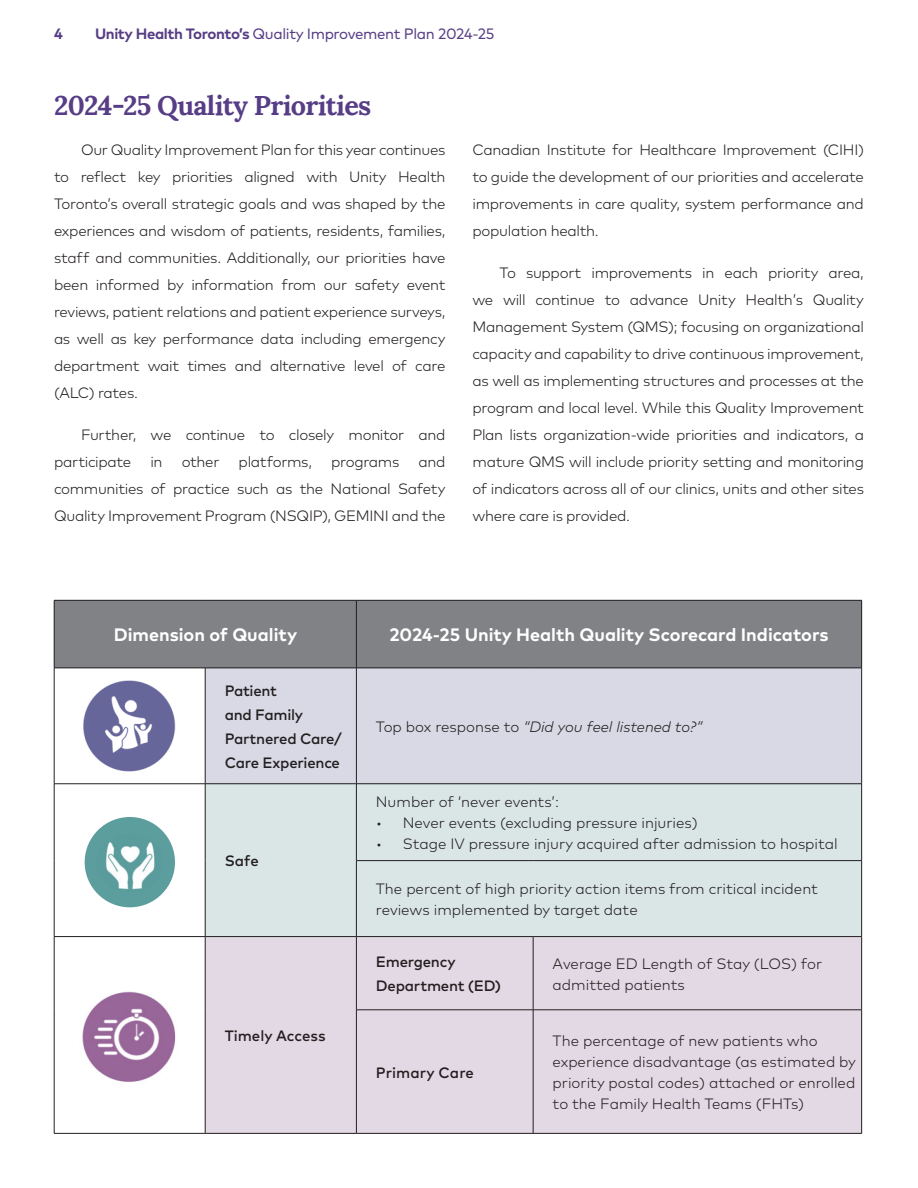
<style>
.page{position:relative;width:918px;height:1188px;background:#fff}
.page>*{position:absolute;margin:0;border:0;box-sizing:border-box;transform-origin:0 0}
.t1{font:700 27px "Lora";letter-spacing:-.025em;color:#563d85}
.t2{font:700 18px "Mark Pro";color:#fff}
.t3{font:300 15px/27px "Mark Pro";letter-spacing:-.005em;color:#231f20;text-align:justify}
.t4{font:500 15px/24px "Mark Pro";letter-spacing:-.015em;color:#231f20}
.t5{font:15px "Mark Pro";letter-spacing:-.025em;color:#563d85}
.t6{font:italic 300 15px "Mark Pro";color:#231f20}
.t7{font:300 15px "Mark Pro";letter-spacing:-.025em;color:#231f20}
.t8{font:700 15px "Mark Pro";color:#563d85}
.s1{font-weight:700}
.s2{font-style:normal}
</style>
<div class="page">
<div style="left:205px;top:784px;width:656px;height:153px;background:#dae6e6"></div>
<div style="left:54px;top:600px;width:807px;height:67px;background:#808285"></div>
<div style="left:205px;top:667px;width:656px;height:117px;background:#d9d9e5"></div>
<div style="left:205px;top:937px;width:656px;height:197px;background:#e3d9e5"></div>
<img style="left:83px;top:680px;width:93px;height:92px">
<img style="left:82px;top:991px;width:94px;height:92px">
<div style="left:85px;top:817px;width:90px;height:90px;background:#5c9d9d;border-radius:50%"></div>
<img style="left:106px;top:842px;width:49px;height:48px">
<hr style="left:54px;top:600px;width:151px;height:1px;background:#231f20">
<hr style="left:54px;top:600px;width:1px;height:68px;background:#231f20">
<hr style="left:205px;top:600px;width:151px;height:1px;background:#231f20">
<hr style="left:356px;top:600px;width:177px;height:1px;background:#231f20">
<hr style="left:533px;top:600px;width:329px;height:1px;background:#231f20">
<hr style="left:861px;top:600px;width:1px;height:68px;background:#231f20">
<hr style="left:54px;top:668px;width:1px;height:116px;background:#231f20">
<hr style="left:861px;top:668px;width:1px;height:116px;background:#231f20">
<hr style="left:54px;top:784px;width:1px;height:77px;background:#231f20">
<hr style="left:861px;top:784px;width:1px;height:76px;background:#231f20">
<hr style="left:54px;top:861px;width:1px;height:75px;background:#231f20">
<hr style="left:861px;top:861px;width:1px;height:75px;background:#231f20">
<hr style="left:54px;top:937px;width:1px;height:73px;background:#231f20">
<hr style="left:861px;top:937px;width:1px;height:73px;background:#231f20">
<hr style="left:54px;top:1010px;width:1px;height:123px;background:#231f20">
<hr style="left:861px;top:1010px;width:1px;height:123px;background:#231f20">
<hr style="left:356px;top:600px;width:1px;height:68px;background:#231f20">
<hr style="left:54px;top:668px;width:151px;height:1px;background:#231f20">
<hr style="left:356px;top:668px;width:177px;height:1px;background:#231f20">
<hr style="left:533px;top:668px;width:329px;height:1px;background:#231f20">
<hr style="left:54px;top:784px;width:151px;height:1px;background:#231f20">
<hr style="left:356px;top:784px;width:177px;height:1px;background:#231f20">
<hr style="left:533px;top:784px;width:329px;height:1px;background:#231f20">
<hr style="left:356px;top:860px;width:177px;height:1px;background:#231f20">
<hr style="left:533px;top:860px;width:329px;height:1px;background:#231f20">
<hr style="left:54px;top:936px;width:151px;height:1px;background:#231f20">
<hr style="left:54px;top:1133px;width:151px;height:1px;background:#231f20">
<hr style="left:356px;top:936px;width:177px;height:1px;background:#231f20">
<hr style="left:533px;top:936px;width:329px;height:1px;background:#231f20">
<hr style="left:533px;top:937px;width:1px;height:73px;background:#231f20">
<hr style="left:356px;top:1010px;width:177px;height:1px;background:#231f20">
<hr style="left:533px;top:1010px;width:329px;height:1px;background:#231f20">
<hr style="left:533px;top:1010px;width:1px;height:123px;background:#231f20">
<hr style="left:356px;top:1133px;width:177px;height:1px;background:#231f20">
<hr style="left:533px;top:1133px;width:329px;height:1px;background:#231f20">
<hr style="left:205px;top:668px;width:151px;height:1px;background:#231f20">
<hr style="left:205px;top:668px;width:1px;height:116px;background:#231f20">
<hr style="left:356px;top:668px;width:1px;height:116px;background:#231f20">
<hr style="left:205px;top:784px;width:151px;height:1px;background:#231f20">
<hr style="left:205px;top:784px;width:1px;height:77px;background:#231f20">
<hr style="left:356px;top:784px;width:1px;height:76px;background:#231f20">
<hr style="left:205px;top:861px;width:1px;height:75px;background:#231f20">
<hr style="left:356px;top:861px;width:1px;height:75px;background:#231f20">
<hr style="left:205px;top:936px;width:151px;height:1px;background:#231f20">
<hr style="left:205px;top:937px;width:1px;height:73px;background:#231f20">
<hr style="left:356px;top:937px;width:1px;height:73px;background:#231f20">
<hr style="left:205px;top:1010px;width:1px;height:123px;background:#231f20">
<hr style="left:356px;top:1010px;width:1px;height:123px;background:#231f20">
<hr style="left:205px;top:1133px;width:151px;height:1px;background:#231f20">
<p class="t8" style="left:54px;top:22px;width:10px">4</p>
<p class="t5" style="left:95px;top:22px;width:401px"><span class="s1">Unity Health Toronto’s</span> Quality Improvement Plan 2024-25</p>
<p class="t1" style="left:54px;top:83px;width:319px">2024-25 Quality Priorities</p>
<p class="t3" style="left:54px;top:136px;width:393px;text-indent:27px">Our Quality Improvement Plan for this year continues to reflect key priorities aligned with Unity Health Toronto’s overall strategic goals and was shaped by the experiences and wisdom of patients, residents, families, staff and communities. Additionally, our priorities have been informed by information from our safety event reviews, patient relations and patient experience surveys, as well as key performance data including emergency department wait times and alternative level of care (ALC) rates.</p>
<p class="t3" style="left:54px;top:421px;width:393px;text-indent:27px">Further, we continue to closely monitor and participate</p>
<p class="t3" style="left:150px;top:448px;width:14px">in</p>
<p class="t3" style="left:182px;top:448px;width:39px">other</p>
<p class="t3" style="left:239px;top:448px;width:75px">platforms,</p>
<p class="t7" style="left:331px;top:451px;width:70px">programs</p>
<p class="t3" style="left:54px;top:448px;width:393px;text-indent:364px">and communities of practice such as the National Safety Quality Improvement Program (NSQIP), GEMINI and the</p>
<p class="t3" style="left:472px;top:136px;width:393px">Canadian Institute for Healthcare Improvement (CIHI) to guide the development of our priorities and accelerate improvements in care quality, system performance and population health.</p>
<p class="t3" style="left:472px;top:259px;width:393px;text-indent:27px">To support improvements in each priority area, we will continue to advance Unity Health’s Quality Management System (QMS); focusing on organizational capacity and capability to drive continuous improvement, as well as implementing structures and processes at the program and local level. While this Quality Improvement Plan lists organization-wide priorities and indicators, a mature QMS will include priority setting and monitoring of indicators across all of our clinics, units and other sites where care is provided.</p>
<p class="t2" style="left:114px;top:621px;width:185px">Dimension of Quality</p>
<p class="t2" style="left:389px;top:621px;width:441px">2024-25 Unity Health Quality Scorecard Indicators</p>
<p class="t4" style="left:225px;top:677px;width:119px">Patient<br>and Family<br>Partnered Care/<br>Care Experience</p>
<p class="t4" style="left:225px;top:848px;width:36px">Safe</p>
<p class="t4" style="left:225px;top:1022px;width:102px">Timely Access</p>
<p class="t6" style="left:376px;top:715px;width:328px"><span class="s2">Top box response to</span> “Did you feel listened to?”</p>
<p class="t3" style="left:376px;top:787px;width:185px">Number of ‘never events’:</p>
<p class="t3" style="left:376px;top:808px;width:323px">• Never events (excluding pressure injuries)</p>
<p class="t3" style="left:376px;top:829px;width:463px">• Stage IV pressure injury acquired after admission to hospital</p>
<p class="t3" style="left:376px;top:877px;width:444px;line-height:21px">The percent of high priority action items from critical incident reviews implemented by target date</p>
<p class="t4" style="left:376px;top:949px;width:127px">Emergency<br>Department (ED)</p>
<p class="t3" style="left:553px;top:952px;width:271px;line-height:21px">Average ED Length of Stay (LOS) for admitted patients</p>
<p class="t4" style="left:376px;top:1059px;width:99px">Primary Care</p>
<p class="t3" style="left:553px;top:1029px;width:305px;line-height:21px;text-align:left">The percentage of new patients who experience disadvantage (as estimated by priority postal codes) attached or enrolled to the Family Health Teams (FHTs)</p>
</div>
